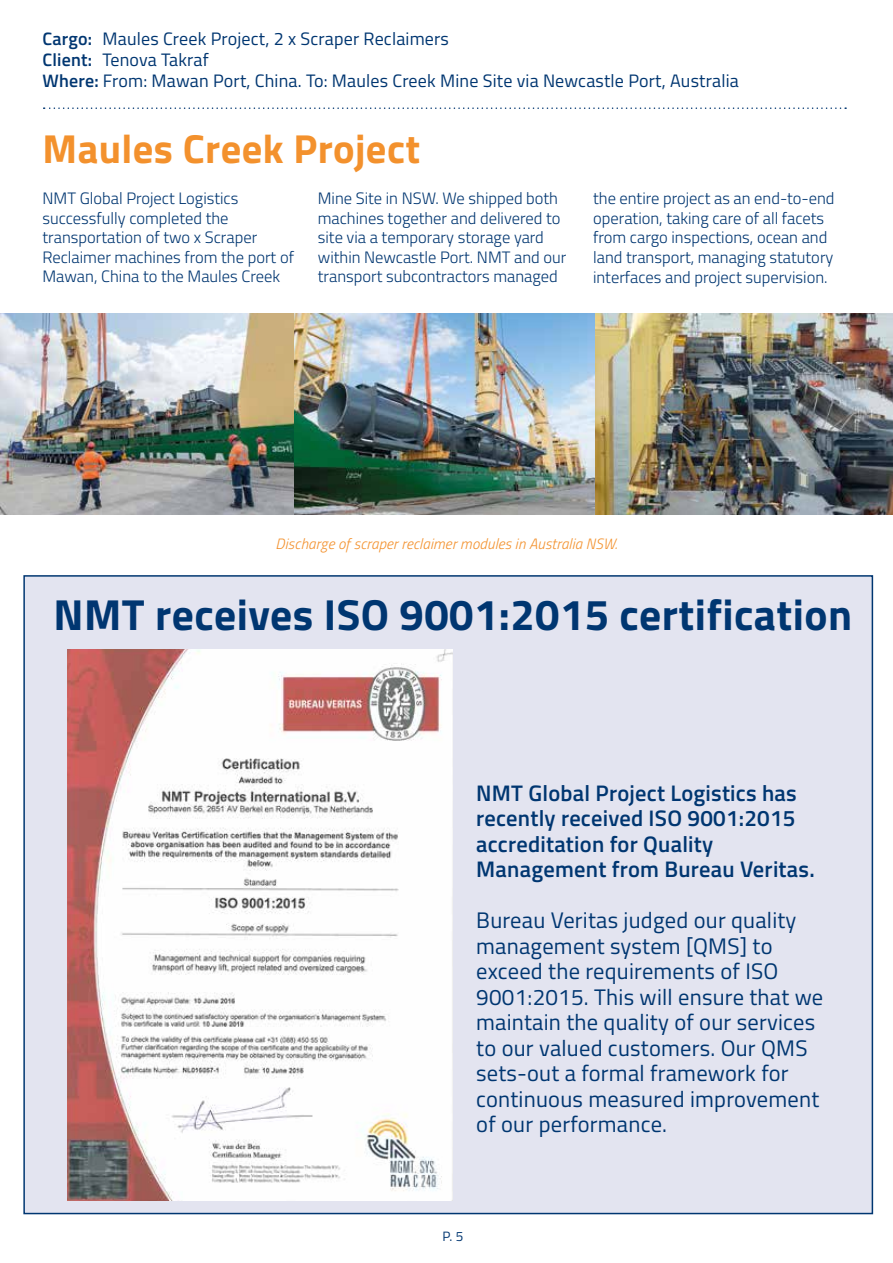
<style>
.page{position:relative;width:893px;height:1263px;background:#fff}
.page>*{position:absolute;margin:0;border:0;box-sizing:border-box;transform-origin:0 0}
.t1{font:700 43.5px "Titillium Web";letter-spacing:.01em;color:#003671}
.t2{font:700 40.5px "Titillium Web";letter-spacing:.01em;color:#f3912d}
.t3{font:22.5px/25.5px "Titillium Web";letter-spacing:.01em;color:#003671}
.t4{font:600 22.5px/25.5px "Titillium Web";letter-spacing:.01em;color:#003671}
.t5{font:18px/21px "Titillium Web";letter-spacing:.01em;color:#003671}
.t6{font:300 16.5px/19.5px "Titillium Web";color:#003671}
.t7{font:italic 300 15px "Titillium Web";letter-spacing:.01em;color:#f3912d}
.t8{font:13.5px "Titillium Web";color:#003671}
.s1{font-weight:600}
</style>
<div class="page">
<div style="left:23px;top:575px;width:850px;height:639px;background:#e3e4f0;border:2px solid #003671"></div>
<img style="left:0;top:313px;width:893px;height:201px">
<svg style="left:44px;top:107px;width:802px;height:2px"></svg>
<img style="left:68px;top:649px;width:384px;height:551px">
<p class="t5" style="left:43px;top:27px;width:698px"><span class="s1">Cargo:</span> Maules Creek Project, 2 x Scraper Reclaimers<br><span class="s1">Client:</span> Tenova Takraf<br><span class="s1">Where:</span> From: Mawan Port, China. To: Maules Creek Mine Site via Newcastle Port, Australia</p>
<h2 class="t2" style="left:43px;top:118px;width:379px">Maules Creek Project</h2>
<p class="t6" style="left:43px;top:188px;width:253px">NMT Global Project Logistics successfully completed the transportation of two x Scraper<br>Reclaimer machines from the port of<br>Mawan, China to the Maules Creek</p>
<p class="t6" style="left:318px;top:188px;width:250px">Mine Site in NSW. We shipped both machines together and delivered to site via a temporary storage yard within Newcastle Port. NMT and our transport subcontractors managed</p>
<p class="t6" style="left:593px;top:188px;width:243px">the entire project as an end-to-end operation, taking care of all facets from cargo inspections, ocean and land transport, managing statutory interfaces and project supervision.</p>
<p class="t7" style="left:276px;top:532px;width:343px">Discharge of scraper reclaimer modules in Australia NSW.</p>
<h1 class="t1" style="left:54px;top:581px;width:800px">NMT receives ISO 9001:2015 certification</h1>
<h3 class="t4" style="left:476px;top:779px;width:340px">NMT Global Project Logistics has recently received ISO 9001:2015 accreditation for Quality<br>Management from Bureau Veritas.</h3>
<p class="t3" style="left:476px;top:906px;width:349px">Bureau Veritas judged our quality management system [QMS] to exceed the requirements of ISO<br>9001:2015. This will ensure that we maintain the quality of our services to our valued customers. Our QMS sets-out a formal framework for continuous measured improvement of our performance.</p>
<p class="t8" style="left:442px;top:1226px;width:22px">P. 5</p>
</div>
